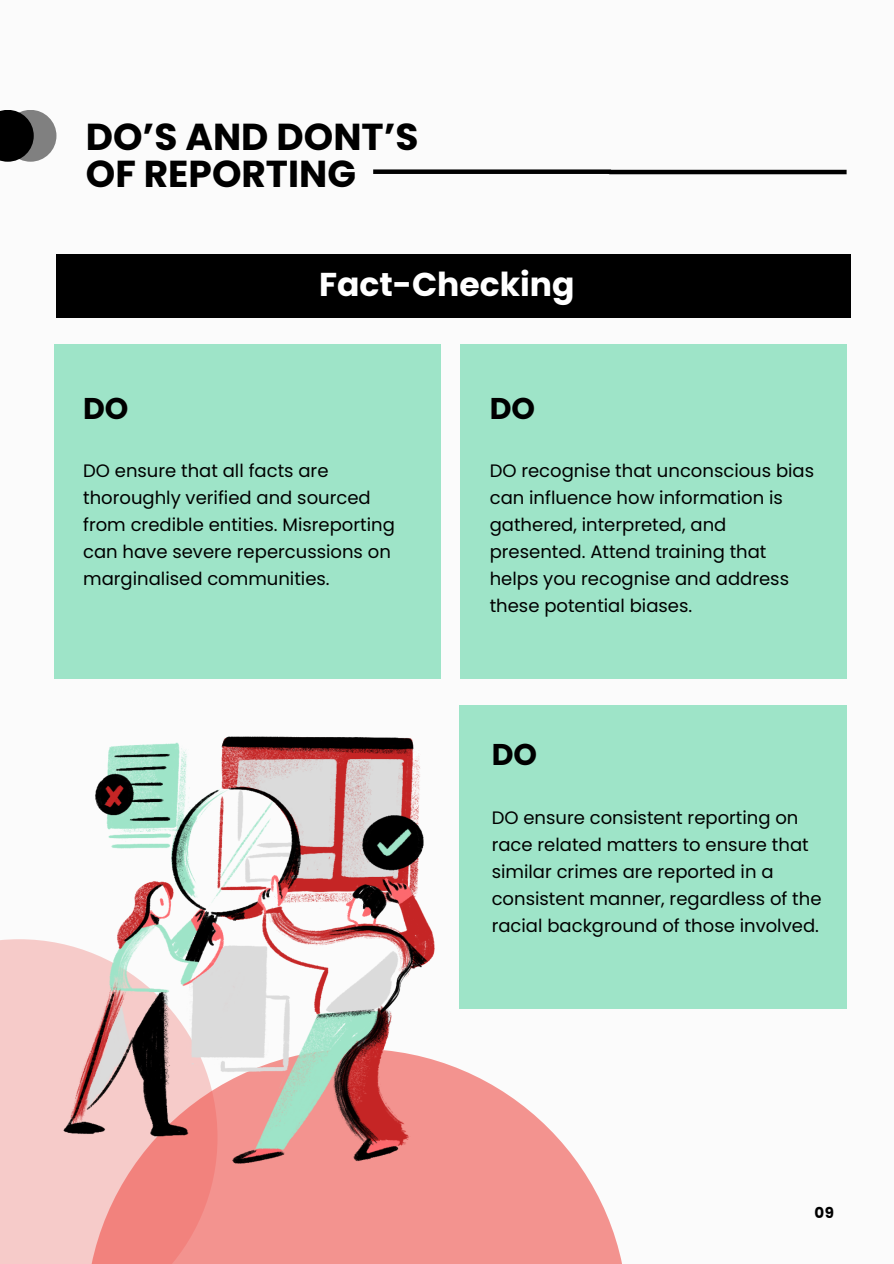
<style>
.page{position:relative;width:894px;height:1264px;background:#fff}
.page>*{position:absolute;margin:0;border:0;box-sizing:border-box;transform-origin:0 0}
.t1{font:700 37.5px/37.2px "Poppins";color:#000}
.t2{font:700 33px "Poppins";color:#fff}
.t3{font:700 30px "Poppins";color:#000}
.t4{font:18px/27px "Poppins";color:#000}
.t5{font:700 15px "Poppins";color:#000}
</style>
<div class="page">
<div style="left:0;top:0;width:893px;height:1263px;background:#fbfbfb"></div>
<div style="left:54px;top:344px;width:387px;height:334px;background:#9ee4c8"></div>
<div style="left:459px;top:344px;width:387px;height:334px;background:#9ee4c8"></div>
<div style="left:459px;top:705px;width:387px;height:304px;background:#9ee4c8"></div>
<div style="left:0;top:939px;width:217px;height:324px;background:#f6cbc9"></div>
<svg style="left:92px;top:1061px;width:530px;height:202px;fill:#f3938f"></svg>
<svg style="left:58px;top:736px;width:380px;height:436px"></svg>
<svg style="left:373px;top:169px;width:474px;height:6px;background:#3e3e3e"></svg>
<div style="left:5px;top:110px;width:51px;height:52px;background:#808080;border-radius:50%"></div>
<svg style="left:0;top:110px;width:34px;height:52px;background:#1a1a1a"></svg>
<div style="left:56px;top:254px;width:795px;height:63px;background:#000"></div>
<p class="t1" style="left:86px;top:118px;width:334px">DO’S AND DONT’S<br>OF REPORTING</p>
<h1 class="t3" style="left:83px;top:387px;width:47px">DO</h1>
<h2 class="t2" style="left:319px;top:261px;width:257px">Fact-Checking</h2>
<h2 class="t3" style="left:489px;top:387px;width:47px">DO</h2>
<h3 class="t4" style="left:83px;top:457px;width:313px">DO ensure that all facts are thoroughly verified and sourced from credible entities. Misreporting can have severe repercussions on marginalised communities.</h3>
<p class="t4" style="left:489px;top:457px;width:326px">DO recognise that unconscious bias can influence how information is gathered, interpreted, and presented. Attend training that helps you recognise and address these potential biases.</p>
<p class="t3" style="left:491px;top:733px;width:47px">DO</p>
<p class="t4" style="left:491px;top:804px;width:331px">DO ensure consistent reporting on race related matters to ensure that similar crimes are reported in a consistent manner, regardless of the racial background of those involved.</p>
<p class="t5" style="left:814px;top:1201px;width:21px">09</p>
</div>
